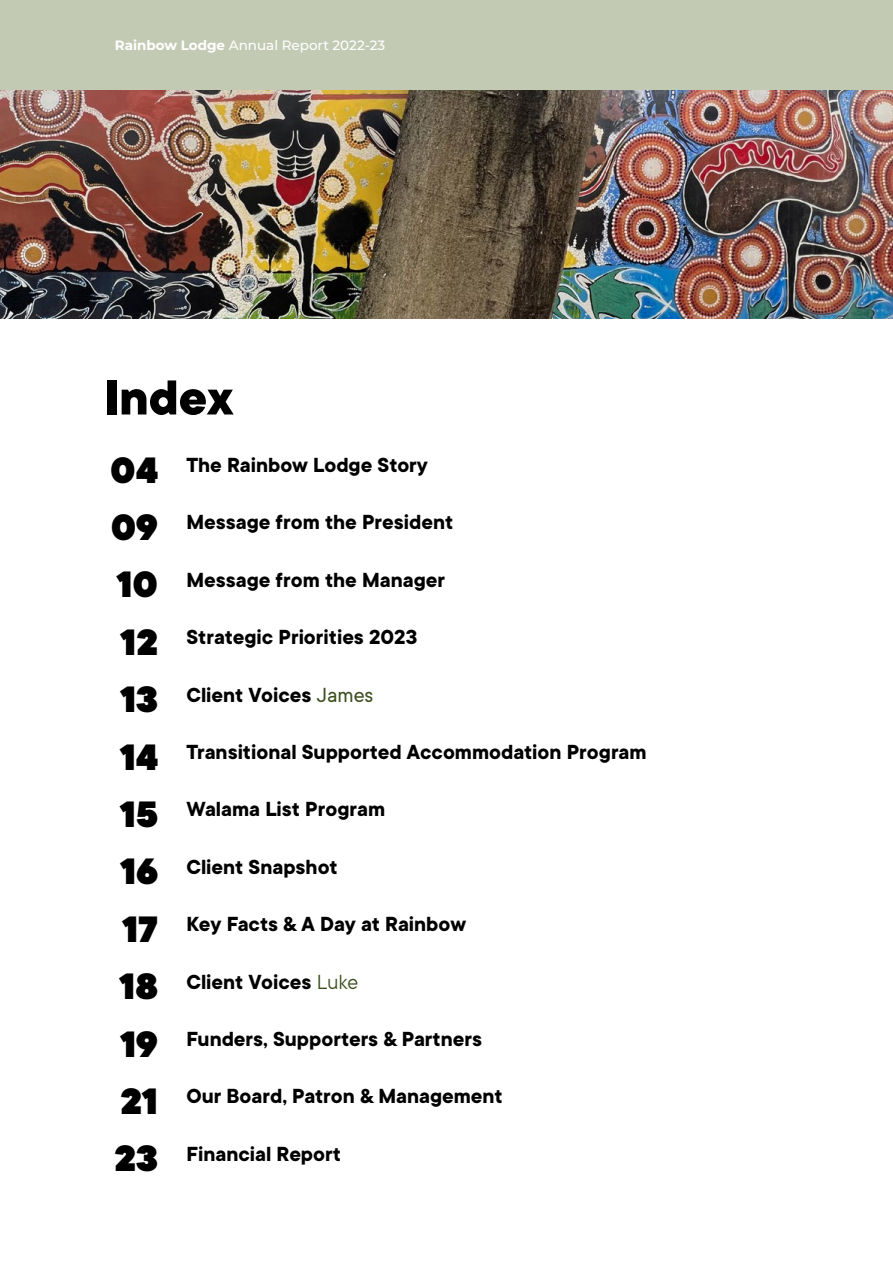
<style>
.page{position:relative;width:893px;height:1263px;background:#fff}
.page>*{position:absolute;margin:0;border:0;box-sizing:border-box;transform-origin:0 0}
.t1{font:800 54px "TT Commons";color:#000}
.t2{font:900 40.5px "TT Commons";color:#000}
.t3{font:700 22.5px "TT Commons";color:#000}
.t4{font:500 13.5px "Montserrat";color:#fff}
.s1{font-weight:700}
.s2{font-weight:900;font-size:40.5px}
.s3{font-weight:400;color:#3b4e1d}
</style>
<div class="page">
<div style="left:0;top:0;width:893px;height:262px;background:#c3cab4"></div>
<img style="left:0;top:90px;width:893px;height:229px">
<div style="left:31px;top:613px;width:36px;height:37px;border:3px solid #fff;border-radius:50%"></div>
<p class="t4" style="left:115px;top:36px;width:272px"><span class="s1">Rainbow Lodge</span> Annual Report 2022-23</p>
<h1 class="t1" style="left:104px;top:361px;width:131px">Index</h1>
<p class="t3" style="left:110px;top:450px;width:319px"><span class="s2">04</span> The Rainbow Lodge Story</p>
<p class="t3" style="left:111px;top:507px;width:344px"><span class="s2">09</span> Message from the President</p>
<p class="t3" style="left:186px;top:565px;width:260px">Message from the Manager</p>
<h2 class="t2" style="left:117px;top:556px;width:43px">10</h2>
<h2 class="t2" style="left:121px;top:614px;width:39px">12</h2>
<p class="t3" style="left:186px;top:622px;width:232px">Strategic Priorities 2023</p>
<h2 class="t2" style="left:120px;top:671px;width:39px">13</h2>
<p class="t3" style="left:186px;top:680px;width:189px">Client Voices <span class="s3">James</span></p>
<h2 class="t2" style="left:120px;top:729px;width:40px">14</h2>
<p class="t3" style="left:186px;top:737px;width:462px">Transitional Supported Accommodation Program</p>
<h2 class="t2" style="left:120px;top:786px;width:39px">15</h2>
<p class="t3" style="left:186px;top:794px;width:200px">Walama List Program</p>
<h2 class="t2" style="left:120px;top:843px;width:39px">16</h2>
<p class="t3" style="left:186px;top:852px;width:153px">Client Snapshot</p>
<h2 class="t2" style="left:122px;top:901px;width:37px">17</h2>
<p class="t3" style="left:186px;top:909px;width:281px">Key Facts &amp; A Day at Rainbow</p>
<h2 class="t2" style="left:120px;top:958px;width:40px">18</h2>
<p class="t3" style="left:186px;top:967px;width:173px">Client Voices <span class="s3">Luke</span></p>
<h2 class="t2" style="left:120px;top:1016px;width:39px">19</h2>
<p class="t3" style="left:121px;top:1081px;width:384px"><span class="s2">21</span> Our Board, Patron &amp; Management</p>
<p class="t3" style="left:115px;top:1139px;width:228px"><span class="s2">23</span> Financial Report</p>
<p class="t3" style="left:186px;top:1024px;width:297px">Funders, Supporters &amp; Partners</p>
</div>
